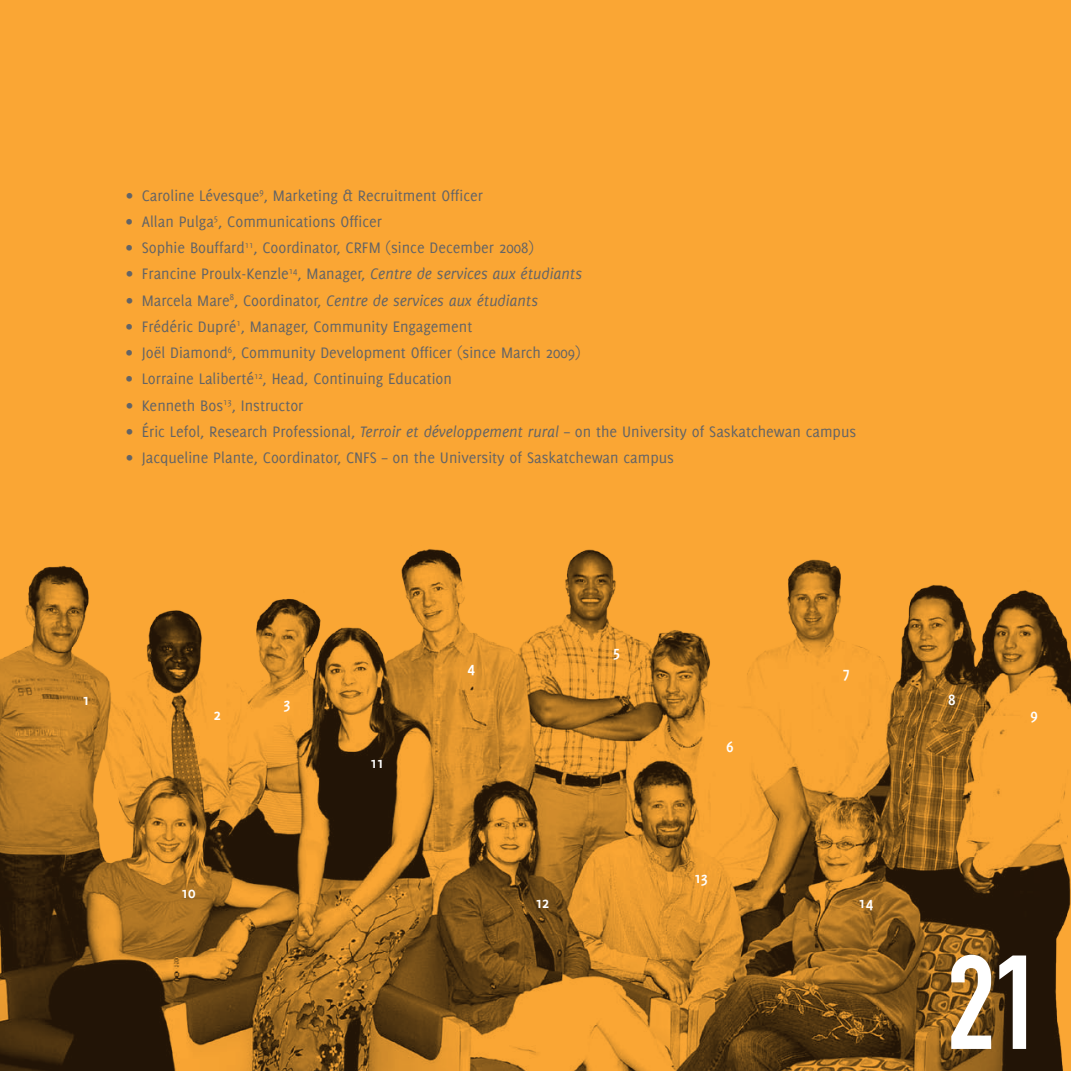
<style>
.page{position:relative;width:1071px;height:1071px;background:#faa634}
.page>*{position:absolute;margin:0;border:0;box-sizing:border-box;transform-origin:0 0}
.t1{font:131.25px "DIN Engschrift";color:#fff}
.t2{font:16.62px "Delicious";color:#636466}
.t3{font:italic 16.62px "Delicious";color:#636466}
.t4{font:700 16.62px "Delicious";letter-spacing:-.05em;color:#fff}
.s1{font-style:italic}
.s2{font-style:normal}
</style>
<div class="page">
<img style="left:0;top:549px;width:1071px;height:522px">
<p class="t2" style="left:126px;top:186px;width:358px">• Caroline Lévesque<sup>9</sup>, Marketing &amp; Recruitment Officer</p>
<p class="t2" style="left:126px;top:212px;width:258px">• Allan Pulga<sup>5</sup>, Communications Officer</p>
<p class="t2" style="left:126px;top:238px;width:409px">• Sophie Bouffard<sup>11</sup>, Coordinator, CRFM (since December 2008)</p>
<p class="t2" style="left:126px;top:264px;width:458px">• Francine Proulx-Kenzle<sup>14</sup>, Manager, <span class="s1">Centre de services aux étudiants</span></p>
<p class="t3" style="left:126px;top:291px;width:414px"><span class="s2">• Marcela Mare</span><sup>8</sup><span class="s2">, Coordinator,</span> Centre de services aux étudiants</p>
<p class="t2" style="left:126px;top:317px;width:348px">• Frédéric Dupré<sup>1</sup>, Manager, Community Engagement</p>
<p class="t2" style="left:126px;top:343px;width:456px">• Joël Diamond<sup>6</sup>, Community Development Officer (since March 2009)</p>
<p class="t2" style="left:126px;top:369px;width:328px">• Lorraine Laliberté<sup>12</sup>, Head, Continuing Education</p>
<p class="t2" style="left:126px;top:396px;width:179px">• Kenneth Bos<sup>13</sup>, Instructor</p>
<p class="t2" style="left:126px;top:422px;width:732px">• Éric Lefol, Research Professional, <span class="s1">Terroir et développement rural</span> – on the University of Saskatchewan campus</p>
<p class="t2" style="left:126px;top:448px;width:550px">• Jacqueline Plante, Coordinator, CNFS – on the University of Saskatchewan campus</p>
<p class="t4" style="left:82px;top:690px;width:9px">1</p>
<p class="t4" style="left:214px;top:705px;width:9px">2</p>
<p class="t4" style="left:283px;top:694px;width:9px">3</p>
<p class="t4" style="left:181px;top:883px;width:16px">10</p>
<p class="t4" style="left:370px;top:753px;width:16px">11</p>
<p class="t4" style="left:468px;top:658px;width:9px">4</p>
<p class="t4" style="left:613px;top:642px;width:9px">5</p>
<p class="t4" style="left:535px;top:893px;width:16px">12</p>
<p class="t4" style="left:726px;top:737px;width:9px">6</p>
<p class="t4" style="left:694px;top:868px;width:16px">13</p>
<p class="t4" style="left:843px;top:663px;width:9px">7</p>
<p class="t4" style="left:858px;top:893px;width:16px">14</p>
<p class="t4" style="left:948px;top:690px;width:9px">8</p>
<p class="t4" style="left:1030px;top:705px;width:9px">9</p>
<h1 class="t1" style="left:947px;top:926px;width:96px">21</h1>
</div>
